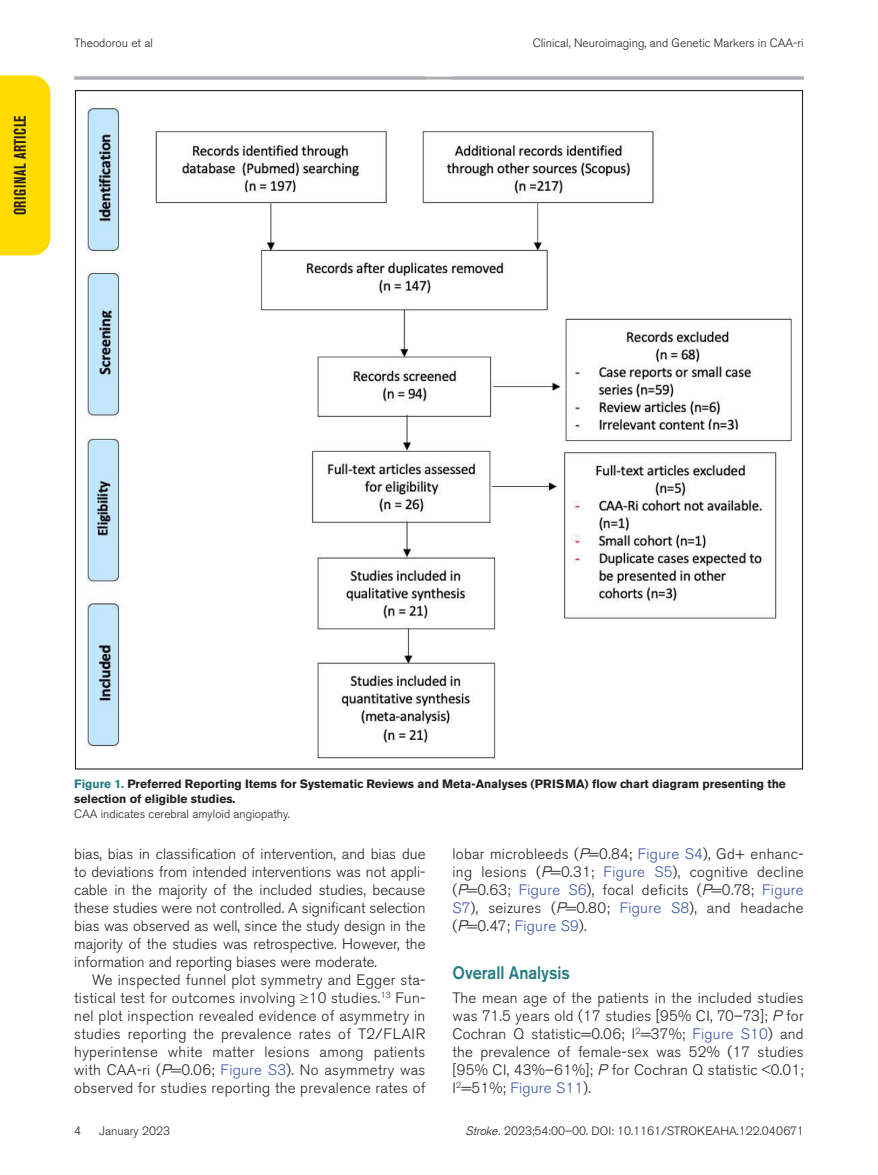
<style>
.page{position:relative;width:878px;height:1175px;background:#fff}
.page>*{position:absolute;margin:0;border:0;box-sizing:border-box;transform-origin:0 0}
.t1{font:500 18px "Akzidenz Grotesk BE";color:#227d82;scale:.9 1}
.t2{font:700 condensed 16.5px "Akzidenz Grotesk BE";color:#231f20;scale:.9 1}
.t3{font:300 15px/18px "Akzidenz Grotesk BE";letter-spacing:.015em;color:#231f20;text-align:justify}
.t4{font:300 12px "Akzidenz Grotesk BE";color:#231f20}
.t5{font:700 12px/15px "Akzidenz Grotesk BE";color:#231f20}
.s1{color:#227d82}
.s2{font-family:"Akzidenz Grotesk";font-style:italic}
.s3{color:#3a53a3}
.s4{font-size:12.75px}
</style>
<div class="page">
<div style="left:0;top:75px;width:50px;height:180px;background:#ffdc01"></div>
<hr style="left:74px;top:76px;width:729px;height:4px;background:#b9babe">
<svg style="left:74px;top:90px;width:729px;height:680px"></svg>
<p class="t2" style="left:11px;top:215px;width:112px;rotate:-90deg">Original Article</p>
<p class="t4" style="left:74px;top:36px;width:80px">Theodorou et al</p>
<p class="t4" style="left:532px;top:36px;width:272px">Clinical, Neuroimaging, and Genetic Markers in CAA-ri</p>
<p class="t5" style="left:74px;top:776px;width:713px"><span class="s1">Figure 1.</span> Preferred Reporting Items for Systematic Reviews and Meta-Analyses (PRISMA) flow chart diagram presenting the selection of eligible studies.</p>
<p class="t4" style="left:74px;top:806px;width:217px">CAA indicates cerebral amyloid angiopathy.</p>
<p class="t3" style="left:74px;top:845px;width:353px">bias, bias in classification of intervention, and bias due to deviations from intended interventions was not appli&shy;cable in the majority of the included studies, because these studies were not controlled. A significant selection bias was observed as well, since the study design in the majority of the studies was retrospective. However, the information and reporting biases were moderate.</p>
<p class="t3" style="left:74px;top:971px;width:353px;text-indent:18px">We inspected funnel plot symmetry and Egger sta&shy;tistical test for outcomes involving ≥10 studies.<sup>13</sup> Fun&shy;nel plot inspection revealed evidence of asymmetry in studies reporting the prevalence rates of T2/FLAIR hyperintense white matter lesions among patients with CAA-ri (<span class="s2">P</span>=0.06; <span class="s3">Figure S3</span>). No asymmetry was observed for studies reporting the prevalence rates of</p>
<p class="t3" style="left:452px;top:845px;width:353px">lobar microbleeds (<span class="s2">P</span>=0.84; <span class="s3">Figure S4</span>), Gd+ enhanc&shy;ing lesions (<span class="s2">P</span>=0.31; <span class="s3">Figure S5</span>), cognitive decline (<span class="s2">P</span>=0.63; <span class="s3">Figure S6</span>), focal deficits (<span class="s2">P</span>=0.78; <span class="s3">Figure S7</span>), seizures (<span class="s2">P</span>=0.80; <span class="s3">Figure S8</span>), and headache (<span class="s2">P</span>=0.47; <span class="s3">Figure S9</span>).</p>
<p class="t1" style="left:452px;top:961px;width:132px">Overall Analysis</p>
<p class="t3" style="left:452px;top:989px;width:353px">The mean age of the patients in the included studies was 71.5 years old (17 studies [95% CI, 70–73]; <span class="s2">P</span> for Cochran Q statistic=0.06; I<sup>2</sup>=37%; <span class="s3">Figure S10</span>) and the prevalence of female-sex was 52% (17 studies [95% CI, 43%–61%]; <span class="s2">P</span> for Cochran Q statistic <span class="s4">&lt;</span>0.01; I<sup>2</sup>=51%; <span class="s3">Figure S11</span>).</p>
<p class="t4" style="left:74px;top:1124px;width:8px">4</p>
<p class="t4" style="left:99px;top:1124px;width:72px">January 2023</p>
<p class="t4" style="left:465px;top:1124px;width:340px"><span class="s2">Stroke.</span> 2023;54:00–00. DOI: 10.1161/STROKEAHA.122.040671</p>
</div>
